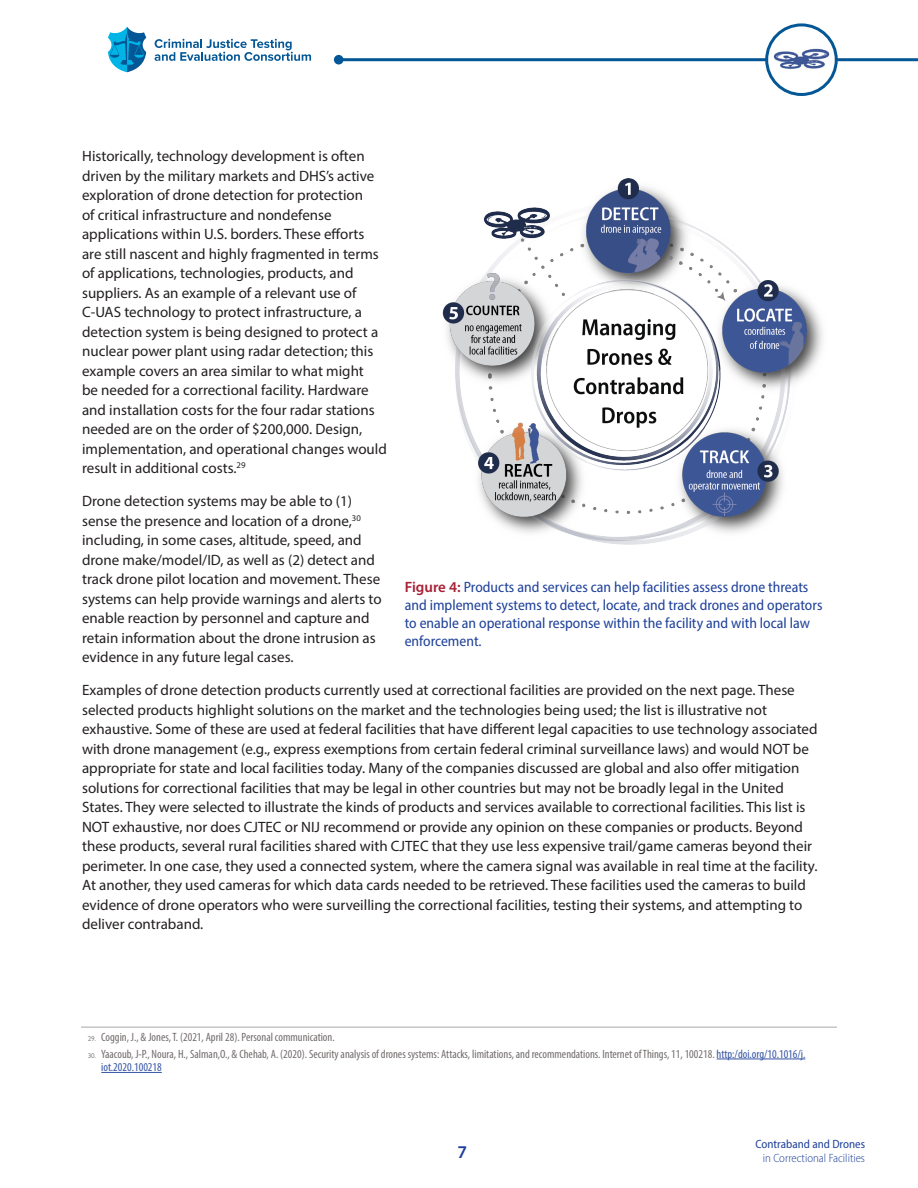
<style>
.page{position:relative;width:918px;height:1188px;background:#fff}
.page>*{position:absolute;margin:0;border:0;box-sizing:border-box;transform-origin:0 0}
.t1{font:600 18px "Myriad Pro";color:#1f419a}
.t2{font:15px/19.5px "Myriad Pro";color:#231f20}
.t3{font:semi-condensed 15px/18px "Myriad Pro";color:#1f419a}
.t4{font:condensed 12px/13.5px "Myriad Pro";color:#726d6c}
.t5{font:300 semi-condensed 12px "Myriad Pro";color:#1f419a}
.t6{font:semi-condensed 12px "Myriad Pro";color:#1f419a}
.s1{font-weight:600;font-stretch:normal;color:#a62035}
.s2{font-family:"Gill Sans Nova";font-stretch:normal;font-size:7.05px}
.s3{color:#3554a4}
</style>
<div class="page">
<hr style="left:339px;top:58px;width:579px;height:3px;background:#035796">
<div style="left:334px;top:55px;width:10px;height:10px;background:#035796;border-radius:50%"></div>
<svg style="left:155px;top:39px;width:156px;height:22px"></svg>
<svg style="left:108px;top:27px;width:38px;height:45px"></svg>
<img style="left:767px;top:25px;width:69px;height:69px;border-radius:35px">
<div style="left:765px;top:23px;width:73px;height:73px;border:3px solid #035796;border-radius:50%"></div>
<img style="left:442px;top:178px;width:381px;height:367px">
<hr style="left:81px;top:1027px;width:756px;height:1px;background:#a9a8aa">
<hr style="left:717px;top:1059px;width:88px;height:1px;background:#3554a4">
<hr style="left:101px;top:1072px;width:61px;height:1px;background:#3554a4">
<p class="t2" style="left:82px;top:146px;width:306px">Historically, technology development is often driven by the military markets and DHS’s active exploration of drone detection for protection<br>of critical infrastructure and nondefense applications within U.S. borders. These efforts are still nascent and highly fragmented in terms of applications, technologies, products, and suppliers. As an example of a relevant use of C-UAS technology to protect infrastructure, a detection system is being designed to protect a nuclear power plant using radar detection; this example covers an area similar to what might<br>be needed for a correctional facility. Hardware and installation costs for the four radar stations needed are on the order of $200,000. Design, implementation, and operational changes would result in additional costs.<sup>29</sup></p>
<p class="t2" style="left:82px;top:491px;width:301px">Drone detection systems may be able to (1) sense the presence and location of a drone,<sup>30 </sup>including, in some cases, altitude, speed, and drone make/model/ID, as well as (2) detect and track drone pilot location and movement. These systems can help provide warnings and alerts to enable reaction by personnel and capture and retain information about the drone intrusion as evidence in any future legal cases.</p>
<p class="t2" style="left:82px;top:680px;width:737px">Examples of drone detection products currently used at correctional facilities are provided on the next page. These selected products highlight solutions on the market and the technologies being used; the list is illustrative not exhaustive. Some of these are used at federal facilities that have different legal capacities to use technology associated with drone management (e.g., express exemptions from certain federal criminal surveillance laws) and would NOT be appropriate for state and local facilities today. Many of the companies discussed are global and also offer mitigation solutions for correctional facilities that may be legal in other countries but may not be broadly legal in the United States. They were selected to illustrate the kinds of products and services available to correctional facilities. This list is NOT exhaustive, nor does CJTEC or NIJ recommend or provide any opinion on these companies or products. Beyond these products, several rural facilities shared with CJTEC that they use less expensive trail/game cameras beyond their perimeter. In one case, they used a connected system, where the camera signal was available in real time at the facility.<br>At another, they used cameras for which data cards needed to be retrieved. These facilities used the cameras to build evidence of drone operators who were surveilling the correctional facilities, testing their systems, and attempting to deliver contraband.</p>
<p class="t3" style="left:405px;top:578px;width:419px"><span class="s1">Figure 4:</span> Products and services can help facilities assess drone threats and implement systems to detect, locate, and track drones and operators to enable an operational response within the facility and with local law enforcement.</p>
<p class="t4" style="left:88px;top:1030px;width:249px"><span class="s2">29.</span> Coggin, J., &amp; Jones, T. (2021, April 28). Personal communication.</p>
<p class="t4" style="left:101px;top:1047px;width:706px;text-indent:-14px"><span class="s2">30.</span> Yaacoub, J-P., Noura, H., Salman,O., &amp; Chehab, A. (2020). Security analysis of drones systems: Attacks, limitations, and recommendations. Internet of Things, 11, 100218. <span class="s3">http:/doi.org/10.1016/j. iot.2020.100218</span></p>
<p class="t1" style="left:458px;top:1141px;width:11px">7</p>
<p class="t6" style="left:755px;top:1136px;width:111px">Contraband and Drones</p>
<p class="t5" style="left:763px;top:1151px;width:104px">in Correctional Facilities</p>
</div>
